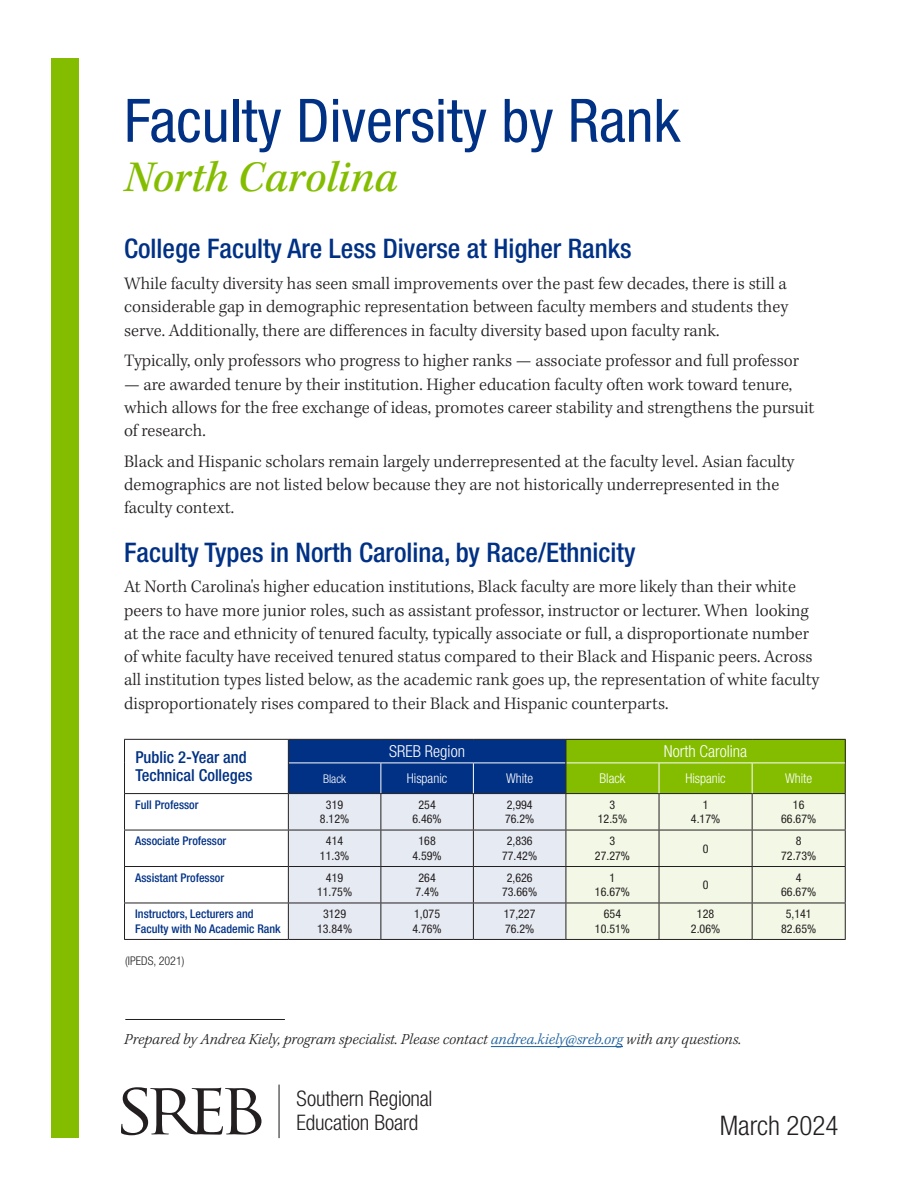
<style>
.page{position:relative;width:918px;height:1188px;background:#fff}
.page>*{position:absolute;margin:0;border:0;box-sizing:border-box;transform-origin:0 0}
.t1{font:condensed 60px "Helvetica Neue LT Pro";color:#003185}
.t2{font:italic 500 45px "Kepler Std";letter-spacing:-.005em;color:#84bd00}
.lead_in{font:500 condensed 27px "Helvetica Neue LT Pro";color:#003185}
.t3{font:300 condensed 27px "Helvetica Neue LT Pro";color:#231f20}
.t4{font:300 condensed 21.45px/24.3px "Helvetica Neue LT Std";letter-spacing:-.01em;color:#231f20}
.text{font:300 18px/23.2px "Kepler Std";color:#231f20}
.Table_columns{font:500 condensed 16.5px/18px "Helvetica Neue LT Pro";color:#003185}
.Table_columns-2{font:300 condensed 16.5px "Helvetica Neue LT Pro";color:#fff}
.text-2{font:italic 300 15.75px "Kepler Std";color:#231f20}
.Table_columns-3{font:300 condensed 13.5px "Helvetica Neue LT Pro";color:#fff}
.Body_Copy{font:condensed 12px/14.4px "Helvetica Neue LT Pro";color:#231f20;text-align:center}
.Body_Copy-2{font:500 condensed 12px/14.4px "Helvetica Neue LT Pro";color:#003185}
.source{font:300 condensed 12px "Helvetica Neue LT Pro";color:#231f20}
.Table_columns-4{font:300 condensed 12px "Helvetica Neue LT Pro";color:#fff}
.s1{color:#175d9e}
</style>
<div class="page">
<hr style="left:124px;top:739px;width:164px;height:1px;background:#231f20">
<svg style="left:124px;top:740px;width:1px;height:23px"></svg>
<hr style="left:124px;top:763px;width:1px;height:30px;background:#231f20">
<hr style="left:124px;top:793px;width:164px;height:1px;background:#231f20">
<hr style="left:124px;top:794px;width:1px;height:36px;background:#231f20">
<hr style="left:124px;top:830px;width:1px;height:36px;background:#231f20">
<hr style="left:124px;top:866px;width:164px;height:1px;background:#231f20">
<hr style="left:124px;top:867px;width:1px;height:36px;background:#231f20">
<hr style="left:124px;top:903px;width:164px;height:1px;background:#231f20">
<hr style="left:124px;top:903px;width:1px;height:36px;background:#231f20">
<hr style="left:124px;top:939px;width:164px;height:1px;background:#231f20">
<hr style="left:288px;top:939px;width:93px;height:1px;background:#231f20">
<hr style="left:381px;top:939px;width:92px;height:1px;background:#231f20">
<hr style="left:473px;top:939px;width:93px;height:1px;background:#231f20">
<hr style="left:566px;top:939px;width:93px;height:1px;background:#231f20">
<hr style="left:659px;top:939px;width:93px;height:1px;background:#231f20">
<hr style="left:752px;top:939px;width:94px;height:1px;background:#231f20">
<hr style="left:124px;top:830px;width:164px;height:1px;background:#231f20">
<svg style="left:288px;top:739px;width:558px;height:200px;background:#bacbba"></svg>
<hr style="left:566px;top:763px;width:1px;height:30px;background:#231f20">
<div style="left:52px;top:58px;width:27px;height:1080px;background:#84bd00"></div>
<hr style="left:279px;top:1085px;width:1px;height:53px;background:#231f20">
<svg style="left:121px;top:1087px;width:140px;height:48px"></svg>
<hr style="left:491px;top:1046px;width:132px;height:1px;background:#175d9e">
<hr style="left:125px;top:1019px;width:160px;height:1px;background:#231f20">
<p class="t1" style="left:124px;top:85px;width:558px">Faculty Diversity by Rank</p>
<p class="t2" style="left:124px;top:152px;width:275px">North Carolina</p>
<p class="lead_in" style="left:124px;top:232px;width:509px">College Faculty Are Less Diverse at Higher Ranks</p>
<p class="text" style="left:124px;top:273px;width:666px;text-align:justify">While faculty diversity has seen small improvements over the past few decades, there is still a considerable gap in demographic representation between faculty members and students they serve. Additionally, there are differences in faculty diversity based upon faculty rank.</p>
<p class="text" style="left:124px;top:350px;width:676px">Typically, only professors who progress to higher ranks — associate professor and full professor</p>
<p class="text" style="left:124px;top:373px;width:692px">— are awarded tenure by their institution. Higher education faculty often work toward tenure, which allows for the free exchange of ideas, promotes career stability and strengthens the pursuit of research.</p>
<p class="text" style="left:124px;top:451px;width:672px">Black and Hispanic scholars remain largely underrepresented at the faculty level. Asian faculty demographics are not listed below because they are not historically underrepresented in the faculty context.</p>
<p class="lead_in" style="left:124px;top:536px;width:513px">Faculty Types in North Carolina, by Race/Ethnicity</p>
<p class="text" style="left:124px;top:576px;width:697px">At North Carolina's higher education institutions, Black faculty are more likely than their white peers to have more junior roles, such as assistant professor, instructor or lecturer. When looking at the race and ethnicity of tenured faculty, typically associate or full, a disproportionate number of white faculty have received tenured status compared to their Black and Hispanic peers. Across all institution types listed below, as the academic rank goes up, the representation of white faculty disproportionately rises compared to their Black and Hispanic counterparts.</p>
<p class="Table_columns" style="left:135px;top:748px;width:119px">Public 2-Year and<br>Technical Colleges</p>
<p class="Table_columns-2" style="left:389px;top:742px;width:77px">SREB Region</p>
<p class="Table_columns-2" style="left:664px;top:742px;width:85px">North Carolina</p>
<p class="Table_columns-4" style="left:323px;top:771px;width:25px">Black</p>
<p class="Table_columns-3" style="left:407px;top:770px;width:42px">Hispanic</p>
<p class="Table_columns-3" style="left:506px;top:770px;width:29px">White</p>
<p class="Table_columns-3" style="left:599px;top:770px;width:27px">Black</p>
<p class="Table_columns-3" style="left:685px;top:770px;width:42px">Hispanic</p>
<p class="Table_columns-3" style="left:785px;top:770px;width:29px">White</p>
<p class="Body_Copy-2" style="left:135px;top:797px;width:65px">Full Professor</p>
<p class="Body_Copy" style="left:320px;top:797px;width:31px">319<br>8.12%</p>
<p class="Body_Copy" style="left:419px;top:797px;width:19px">254</p>
<p class="Body_Copy" style="left:413px;top:812px;width:31px">6.46%</p>
<p class="Body_Copy" style="left:507px;top:797px;width:27px">2,994</p>
<p class="Body_Copy" style="left:505px;top:812px;width:31px">76.2%</p>
<p class="Body_Copy" style="left:610px;top:797px;width:7px">3</p>
<p class="Body_Copy" style="left:598px;top:812px;width:31px">12.5%</p>
<p class="Body_Copy" style="left:703px;top:797px;width:7px">1</p>
<p class="Body_Copy" style="left:691px;top:812px;width:31px">4.17%</p>
<p class="Body_Copy" style="left:793px;top:797px;width:13px">16</p>
<p class="Body_Copy" style="left:781px;top:812px;width:37px">66.67%</p>
<p class="Body_Copy-2" style="left:135px;top:834px;width:93px">Associate Professor</p>
<p class="Body_Copy" style="left:326px;top:834px;width:19px">414</p>
<p class="Body_Copy" style="left:320px;top:848px;width:31px">11.3%</p>
<p class="Body_Copy" style="left:419px;top:834px;width:19px">168</p>
<p class="Body_Copy" style="left:413px;top:848px;width:31px">4.59%</p>
<p class="Body_Copy" style="left:507px;top:834px;width:27px">2,836</p>
<p class="Body_Copy" style="left:502px;top:848px;width:37px">77.42%</p>
<p class="Body_Copy" style="left:610px;top:834px;width:7px">3</p>
<p class="Body_Copy" style="left:595px;top:848px;width:37px">27.27%</p>
<p class="Body_Copy" style="left:703px;top:841px;width:7px">0</p>
<p class="Body_Copy" style="left:796px;top:834px;width:7px">8</p>
<p class="Body_Copy" style="left:781px;top:848px;width:37px">72.73%</p>
<p class="Body_Copy-2" style="left:135px;top:870px;width:90px">Assistant Professor</p>
<p class="Body_Copy" style="left:326px;top:870px;width:19px">419</p>
<p class="Body_Copy" style="left:317px;top:885px;width:37px">11.75%</p>
<p class="Body_Copy" style="left:419px;top:870px;width:19px">264</p>
<p class="Body_Copy" style="left:415px;top:885px;width:25px">7.4%</p>
<p class="Body_Copy" style="left:507px;top:870px;width:27px">2,626</p>
<p class="Body_Copy" style="left:502px;top:885px;width:37px">73.66%</p>
<p class="Body_Copy" style="left:610px;top:870px;width:7px">1</p>
<p class="Body_Copy" style="left:595px;top:885px;width:37px">16.67%</p>
<p class="Body_Copy" style="left:703px;top:877px;width:7px">0</p>
<p class="Body_Copy" style="left:796px;top:870px;width:7px">4</p>
<p class="Body_Copy" style="left:781px;top:885px;width:37px">66.67%</p>
<p class="Body_Copy-2" style="left:135px;top:907px;width:147px">Instructors, Lecturers and<br>Faculty with No Academic Rank</p>
<p class="Body_Copy" style="left:323px;top:907px;width:25px">3129</p>
<p class="Body_Copy" style="left:317px;top:921px;width:37px">13.84%</p>
<p class="Body_Copy" style="left:414px;top:907px;width:27px">1,075</p>
<p class="Body_Copy" style="left:413px;top:921px;width:31px">4.76%</p>
<p class="Body_Copy" style="left:504px;top:907px;width:33px">17,227</p>
<p class="Body_Copy" style="left:505px;top:921px;width:31px">76.2%</p>
<p class="Body_Copy" style="left:604px;top:907px;width:19px">654</p>
<p class="Body_Copy" style="left:595px;top:921px;width:37px">10.51%</p>
<p class="Body_Copy" style="left:697px;top:907px;width:19px">128</p>
<p class="Body_Copy" style="left:691px;top:921px;width:31px">2.06%</p>
<p class="Body_Copy" style="left:786px;top:907px;width:27px">5,141</p>
<p class="Body_Copy" style="left:781px;top:921px;width:37px">82.65%</p>
<p class="source" style="left:125px;top:953px;width:61px">(IPEDS, 2021)</p>
<p class="text-2" style="left:124px;top:1030px;width:618px">Prepared by Andrea Kiely, program specialist. Please contact <span class="s1">andrea.kiely@sreb.org</span> with any questions.</p>
<p class="t4" style="left:297px;top:1086px;width:137px">Southern Regional<br>Education Board</p>
<p class="t3" style="left:720px;top:1109px;width:120px">March 2024</p>
</div>
